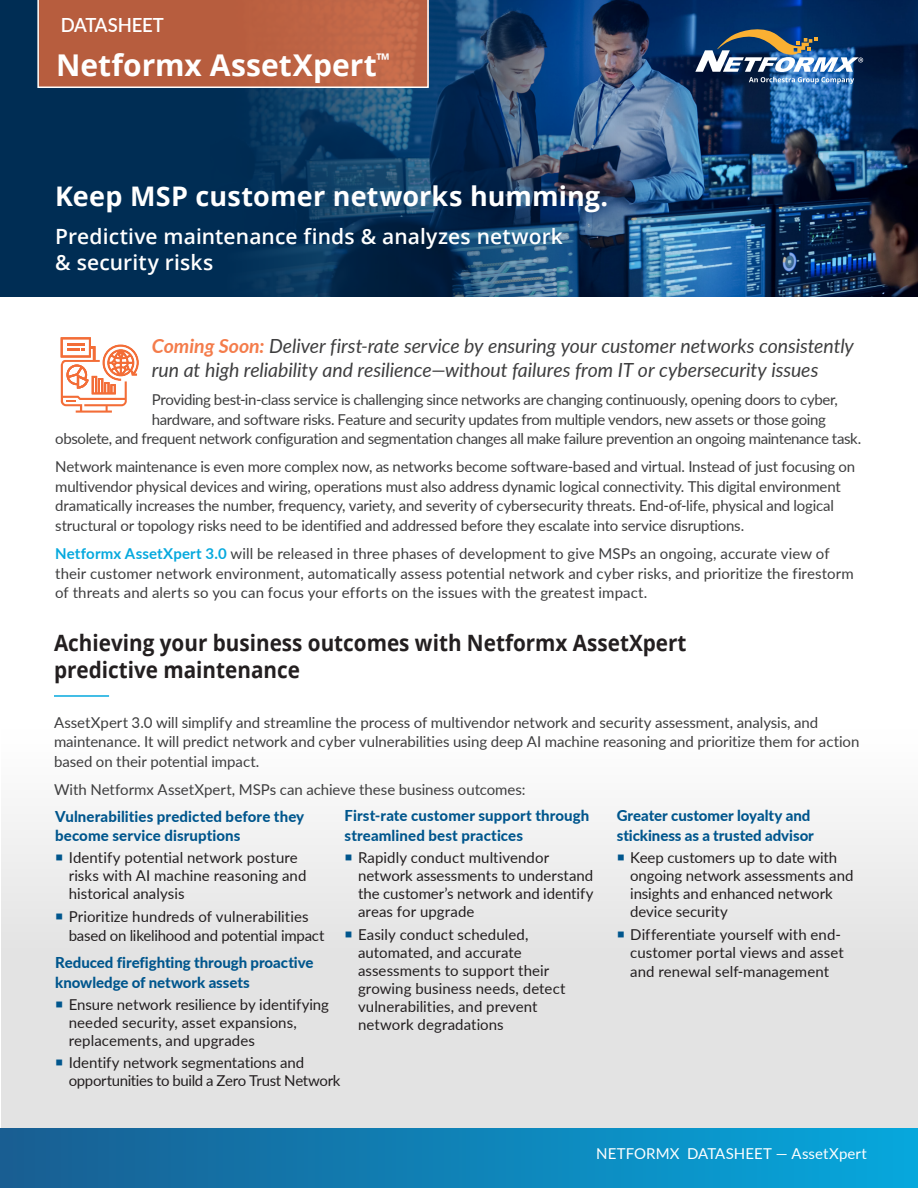
<style>
.page{position:relative;width:918px;height:1188px;background:#fff}
.page>*{position:absolute;margin:0;border:0;box-sizing:border-box;transform-origin:0 0}
.Masthead_Title{font:700 30px "Open Sans";color:#fff}
.Masthead_Title-2{font:700 27px "Open Sans";letter-spacing:.005em;color:#fff}
.Body_Header{font:700 22.5px/27px "Open Sans";color:#231f20;scale:.92 1}
.Masthead_Title-3{font:600 21px/25.5px "Open Sans";letter-spacing:.005em;color:#fff}
.intro_lead_ital{font:italic 19.5px/24px "Lato";letter-spacing:-.005em;color:#3e3e3f}
.Case_Study_Text{font:600 19.5px "Lato";letter-spacing:-.015em;color:#fff;scale:.95 1}
.Body_Text{font:15px/19.5px "Lato";letter-spacing:-.01em;color:#3e3e3f}
.t1{font:15px/18px "Lato";color:#231f20}
.Body_Text-2{font:800 15px/19.5px "Lato";color:#00568d}
.t2{font:15px "Lato";letter-spacing:.005em;color:#fff}
.s1{font-weight:700;color:#f47c4b}
.s2{font-weight:700;color:#06a9de}
</style>
<div class="page">
<div style="left:0;top:1128px;width:918px;height:60px;background:linear-gradient(to right,#195e92,#06a7dc)"></div>
<svg style="left:61px;top:337px;width:77px;height:76px"></svg>
<div style="left:0;top:0;width:918px;height:297px;background:#002d54"></div>
<img style="left:249px;top:0;width:669px;height:297px">
<svg style="left:37px;top:0;width:392px;height:88px;background:#bb6547"></svg>
<div style="left:1px;top:729px;width:917px;height:399px;background:linear-gradient(to bottom,#fafafa,#dcdcdc)"></div>
<svg style="left:695px;top:29px;width:168px;height:55px;background:#4f6a89"></svg>
<hr style="left:54px;top:695px;width:55px;height:2px;background:#06a9de">
<svg style="left:57px;top:855px;width:5px;height:6px"></svg>
<svg style="left:57px;top:913px;width:5px;height:6px"></svg>
<svg style="left:57px;top:1002px;width:5px;height:6px"></svg>
<svg style="left:57px;top:1060px;width:5px;height:6px"></svg>
<svg style="left:346px;top:855px;width:6px;height:6px"></svg>
<svg style="left:346px;top:931px;width:6px;height:6px"></svg>
<svg style="left:618px;top:855px;width:6px;height:6px"></svg>
<svg style="left:618px;top:931px;width:6px;height:6px"></svg>
<p class="Case_Study_Text" style="left:61px;top:11px;width:110px">DATASHEET</p>
<p class="Masthead_Title" style="left:56px;top:44px;width:335px">Netformx AssetXpert<sup>™</sup></p>
<p class="Masthead_Title-2" style="left:55px;top:178px;width:555px">Keep MSP customer networks humming.</p>
<p class="Masthead_Title-3" style="left:55px;top:223px;width:509px">Predictive maintenance finds &amp; analyzes network &amp; security risks</p>
<p class="intro_lead_ital" style="left:152px;top:333px;width:704px"><span class="s1">Coming Soon:</span> Deliver first-rate service by ensuring your customer networks consistently run at high reliability and resilience—without failures from IT or cybersecurity issues</p>
<p class="Body_Text" style="left:152px;top:389px;width:687px">Providing best-in-class service is challenging since networks are changing continuously, opening doors to cyber,</p>
<p class="Body_Text" style="left:152px;top:409px;width:676px">hardware, and software risks. Feature and security updates from multiple vendors, new assets or those going</p>
<p class="Body_Text" style="left:55px;top:428px;width:807px">obsolete, and frequent network configuration and segmentation changes all make failure prevention an ongoing maintenance task.</p>
<p class="Body_Text" style="left:55px;top:457px;width:801px">Network maintenance is even more complex now, as networks become software-based and virtual. Instead of just focusing on multivendor physical devices and wiring, operations must also address dynamic logical connectivity. This digital environment dramatically increases the number, frequency, variety, and severity of cybersecurity threats. End-of-life, physical and logical structural or topology risks need to be identified and addressed before they escalate into service disruptions.</p>
<p class="Body_Text" style="left:55px;top:543px;width:800px"><span class="s2">Netformx AssetXpert 3.0</span> will be released in three phases of development to give MSPs an ongoing, accurate view of their customer network environment, automatically assess potential network and cyber risks, and prioritize the firestorm of threats and alerts so you can focus your efforts on the issues with the greatest impact.</p>
<p class="Body_Header" style="left:54px;top:629px;width:689px">Achieving your business outcomes with Netformx AssetXpert predictive maintenance</p>
<p class="Body_Text" style="left:54px;top:712px;width:807px">AssetXpert 3.0 will simplify and streamline the process of multivendor network and security assessment, analysis, and maintenance. It will predict network and cyber vulnerabilities using deep AI machine reasoning and prioritize them for action based on their potential impact.</p>
<p class="Body_Text" style="left:54px;top:779px;width:473px">With Netformx AssetXpert, MSPs can achieve these business outcomes:</p>
<p class="Body_Text-2" style="left:55px;top:806px;width:251px">Vulnerabilities predicted before they become service disruptions</p>
<p class="t1" style="left:69px;top:848px;width:239px">Identify potential network posture risks with AI machine reasoning and historical analysis</p>
<p class="t1" style="left:69px;top:906px;width:257px;line-height:19.5px">Prioritize hundreds of vulnerabilities based on likelihood and potential impact</p>
<p class="Body_Text-2" style="left:55px;top:952px;width:260px">Reduced firefighting through proactive knowledge of network assets</p>
<p class="t1" style="left:69px;top:995px;width:262px">Ensure network resilience by identifying needed security, asset expansions, replacements, and upgrades</p>
<p class="t1" style="left:69px;top:1053px;width:273px">Identify network segmentations and opportunities to build a Zero Trust Network</p>
<p class="Body_Text-2" style="left:345px;top:806px;width:246px">First-rate customer support through streamlined best practices</p>
<p class="t1" style="left:358px;top:848px;width:237px">Rapidly conduct multivendor network assessments to understand the customer’s network and identify areas for upgrade</p>
<p class="t1" style="left:358px;top:925px;width:209px">Easily conduct scheduled, automated, and accurate assessments to support their growing business needs, detect vulnerabilities, and prevent network degradations</p>
<p class="Body_Text-2" style="left:617px;top:806px;width:199px">Greater customer loyalty and stickiness as a trusted advisor</p>
<p class="t1" style="left:630px;top:848px;width:225px">Keep customers up to date with ongoing network assessments and insights and enhanced network device security</p>
<p class="t1" style="left:630px;top:925px;width:215px">Differentiate yourself with end&shy;customer portal views and asset</p>
<p class="t1" style="left:630px;top:962px;width:200px">and renewal self-management</p>
<p class="t2" style="left:596px;top:1142px;width:272px">NETFORMX DATASHEET — AssetXpert</p>
</div>
